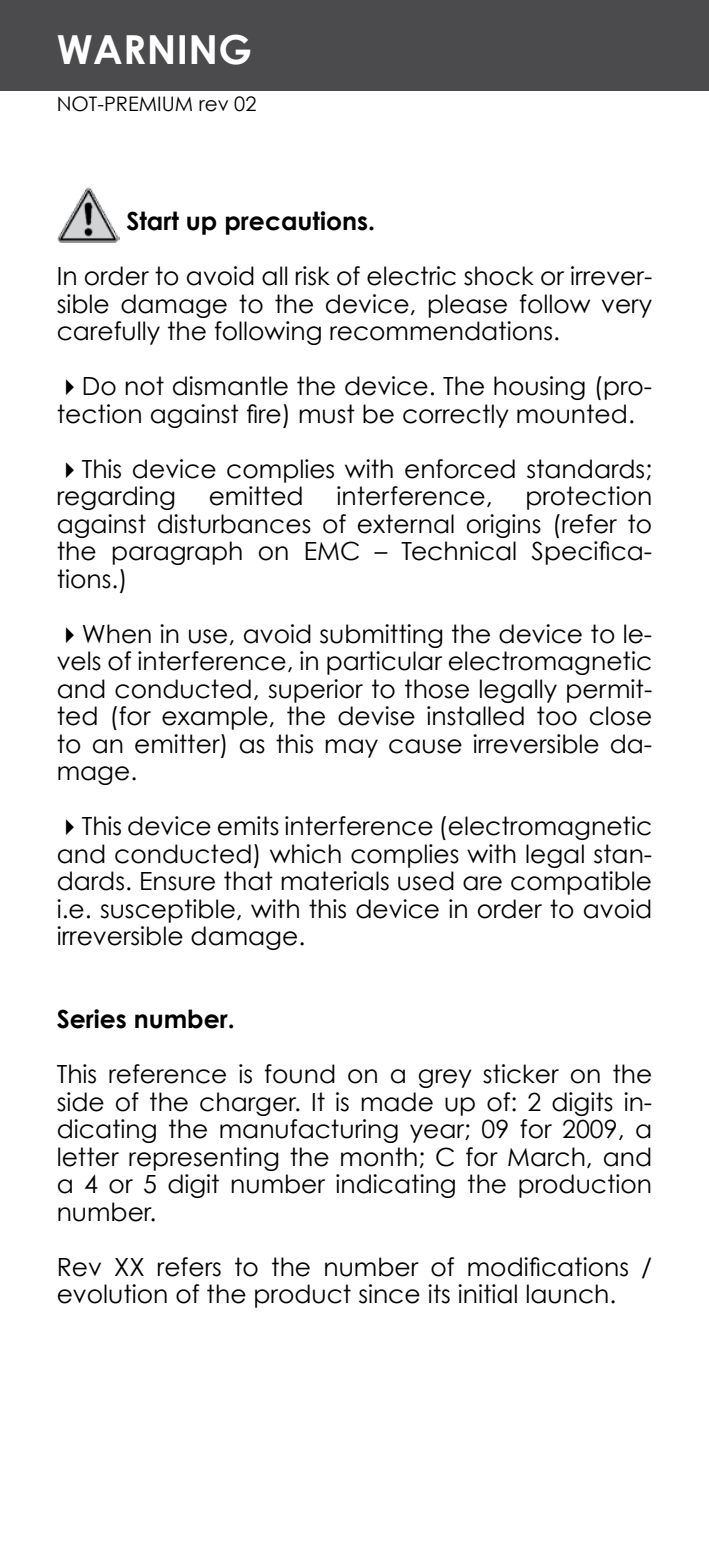
<style>
.page{position:relative;width:709px;height:1560px;background:#fff}
.page>*{position:absolute;margin:0;border:0;box-sizing:border-box;transform-origin:0 0}
.t1{font:700 40px "Century Gothic";color:#fff}
.t2{font:25px/27.5px "Century Gothic";color:#000;text-align:justify}
.t3{font:700 25px "Century Gothic";color:#000}
.t4{font:20px "Century Gothic";color:#000}
</style>
<div class="page">
<div style="left:0;top:0;width:709px;height:90px;background:#4b4b4d"></div>
<img style="left:57px;top:187px;width:62px;height:56px">
<h1 class="t1" style="left:57px;top:24px;width:64px">Warning</h1>
<p class="t4" style="left:57px;top:91px;width:201px">NOT-PREMIUM rev 02</p>
<p class="t3" style="left:126px;top:205px;width:250px">Start up precautions.</p>
<p class="t2" style="left:57px;top:262px;width:597px">In order to avoid all risk of electric shock or irrever&shy;sible damage to the device, please follow very carefully the following recommendations.</p>
<p class="t2" style="left:57px;top:372px;width:597px">✔Do not dismantle the device. The housing (pro&shy;tection against fire) must be correctly mounted.</p>
<p class="t2" style="left:57px;top:454px;width:597px">✔This device complies with enforced standards; regarding</p>
<p class="t2" style="left:57px;top:482px;width:597px;text-indent:468px">protection against disturbances of external origins (refer to the paragraph on EMC – Technical Specifica&shy;tions.)</p>
<p class="t2" style="left:57px;top:619px;width:597px">✔When in use, avoid submitting the device to le&shy;vels of interference, in particular electromagnetic and conducted, superior to those legally permit&shy;ted (for example, the devise installed too close to an emitter) as this may cause irreversible da&shy;mage.</p>
<p class="t2" style="left:57px;top:812px;width:597px">✔This device emits interference (electromagnetic and conducted) which complies with legal stan&shy;dards. Ensure that materials used are compatible i.e. susceptible, with this device in order to avoid irreversible damage.</p>
<p class="t2" style="left:209px;top:482px;width:97px">emitted</p>
<p class="t2" style="left:336px;top:482px;width:158px">interference,</p>
<p class="t3" style="left:57px;top:1003px;width:180px">Series number.</p>
<p class="t2" style="left:57px;top:1059px;width:597px">This reference is found on a grey sticker on the side of the charger. It is made up of: 2 digits in&shy;dicating the manufacturing year; 09 for 2009, a letter representing the month; C for March, and a 4 or 5 digit number indicating the production number.</p>
<p class="t2" style="left:57px;top:1252px;width:597px">Rev XX refers to the number of modifications / evolution of the product since its initial launch.</p>
</div>
